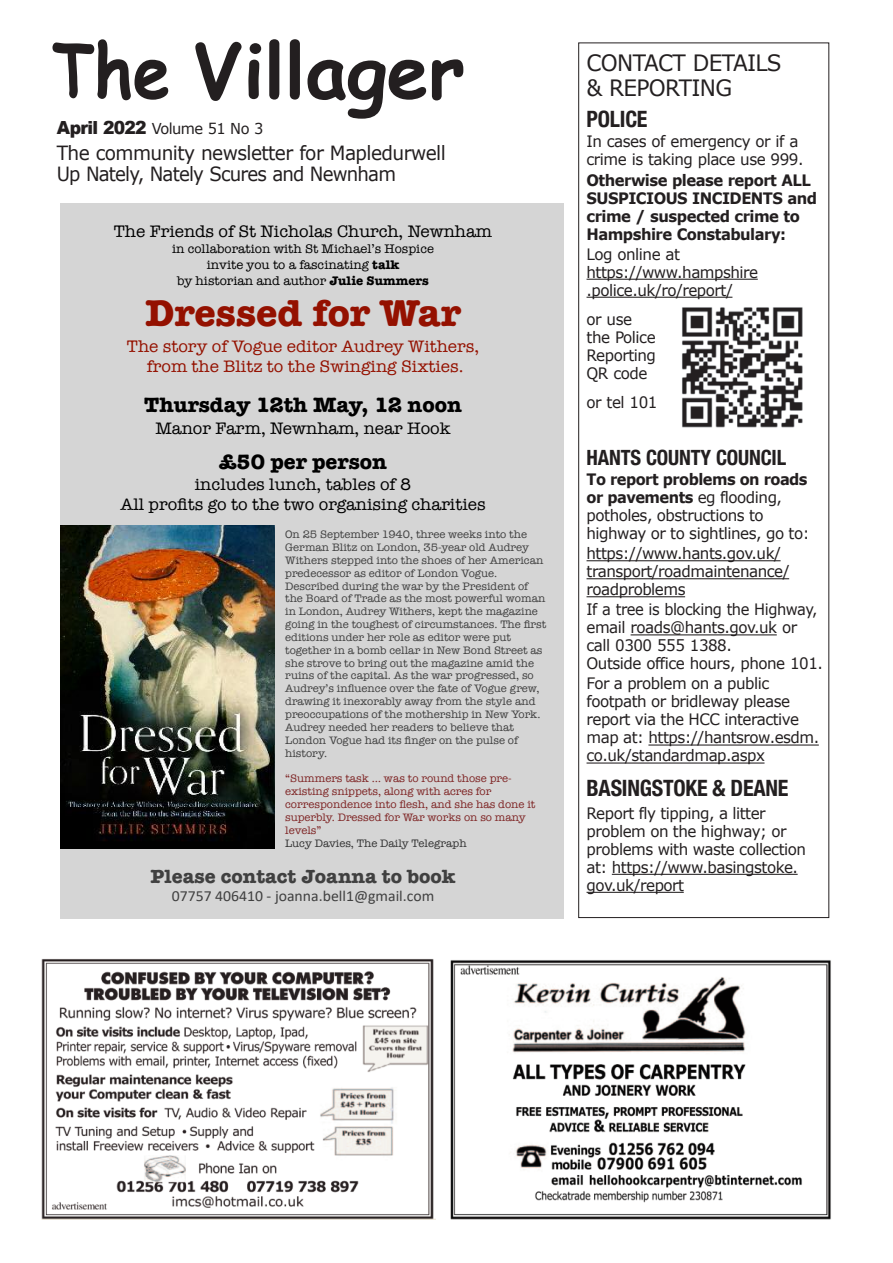
<style>
.page{position:relative;width:893px;height:1263px;background:#fff}
.page>*{position:absolute;margin:0;border:0;box-sizing:border-box;transform-origin:0 0}
.t1{font:700 75px "Comic Sans MS";color:#231f20;scale:.8 1}
.t2{font:38.55px "American Typewriter Bold+VVYRZU";color:#941100}
.t3{font:22.5px/25.5px "Verdana";letter-spacing:-.03em;color:#231f20;scale:.96 1}
.t4{font:700 condensed 22.5px "Helvetica Neue";letter-spacing:-.01em;color:#231f20}
.t5{font:21.45px "American Typewriter Bold+VVYRZU";color:#000}
.t6{font:700 condensed 21px "Helvetica Neue";letter-spacing:-.01em;color:#231f20}
.t7{font:19.65px "American Typewriter Bold+VVYRZU";color:#404040}
.t8{font:19.5px/21px "Verdana";letter-spacing:-.035em;color:#231f20;scale:.95 1}
.t9{font:17.1px/19.6px "American Typewriter+MVVOZS";color:#000;text-align:center}
.t10{font:17.1px/19.6px "American Typewriter+MVVOZS";color:#941100;text-align:center}
.t11{font:15.75px/18px "Verdana";letter-spacing:-.03em;color:#231f20;scale:.96 1}
.t12{font:15.75px/18px "Verdana";letter-spacing:-.03em;color:#231f20;scale:.93 1}
.t13{font:700 15.75px/18px "Verdana";letter-spacing:-.035em;color:#231f20;scale:.94 1}
.t14{font:15.45px "Calibri+FUIOQA";color:#404040}
.t15{font:15px "Verdana";letter-spacing:-.04em;color:#231f20}
.t16{font:12.9px/15.6px "American Typewriter+MVVOZS";color:#000;text-align:center}
.t17{font:11.1px/12.9px "American Typewriter+MVVOZS";color:#404040}
.t18{font:11.1px/12.9px "American Typewriter+MVVOZS";color:#7f2626}
.t19{font:11.1px "American Typewriter+MVVOZS";color:#333}
.s1{font-family:"Arial";font-weight:900;font-size:18px}
.s2{font-family:"American Typewriter Bold+VVYRZU"}
.s3{font-weight:700}
</style>
<div class="page">
<div style="left:61px;top:203px;width:502px;height:715px;background:#d5d5d5"></div>
<img style="left:61px;top:526px;width:214px;height:323px">
<div style="left:578px;top:43px;width:251px;height:875px;border:1px solid #231f20"></div>
<hr style="left:586px;top:279px;width:172px;height:1px;background:#231f20">
<hr style="left:586px;top:297px;width:146px;height:1px;background:#231f20">
<hr style="left:586px;top:560px;width:195px;height:1px;background:#231f20">
<hr style="left:586px;top:578px;width:203px;height:1px;background:#231f20">
<hr style="left:586px;top:596px;width:99px;height:1px;background:#231f20">
<hr style="left:631px;top:634px;width:146px;height:1px;background:#231f20">
<hr style="left:648px;top:744px;width:171px;height:1px;background:#231f20">
<hr style="left:586px;top:762px;width:178px;height:1px;background:#231f20">
<hr style="left:612px;top:874px;width:186px;height:1px;background:#231f20">
<hr style="left:586px;top:892px;width:98px;height:1px;background:#231f20">
<img style="left:682px;top:307px;width:121px;height:121px">
<img style="left:41px;top:959px;width:395px;height:261px">
<img style="left:450px;top:960px;width:381px;height:260px">
<h1 class="t1" style="left:52px;top:15px;width:517px">The Villager</h1>
<h3 class="t15" style="left:57px;top:119px;width:208px"><span class="s1">April 2022</span> Volume 51 No 3</h3>
<h3 class="t8" style="left:57px;top:141px;width:411px">The community newsletter for Mapledurwell<br>Up Nately, Nately Scures and Newnham</h3>
<h3 class="t9" style="left:114px;top:221px;width:380px">The Friends of St Nicholas Church, Newnham</h3>
<p class="t16" style="left:172px;top:241px;width:263px">in collaboration with St Michael’s Hospice invite you to a fascinating <span class="s2">talk<br></span>by historian and author <span class="s2">Julie Summers</span></p>
<h2 class="t2" style="left:145px;top:290px;width:317px">Dressed for War</h2>
<h3 class="t10" style="left:127px;top:337px;width:354px">The story of Vogue editor Audrey Withers, from the Blitz to the Swinging Sixties.</h3>
<h3 class="t5" style="left:144px;top:392px;width:319px">Thursday 12th May, 12 noon</h3>
<h3 class="t9" style="left:155px;top:418px;width:297px">Manor Farm, Newnham, near Hook</h3>
<h3 class="t5" style="left:219px;top:449px;width:169px">£50 per person</h3>
<h3 class="t9" style="left:120px;top:475px;width:367px">includes lunch, tables of 8<br>All profits go to the two organising charities</h3>
<p class="t17" style="left:285px;top:528px;width:263px">On 25 September 1940, three weeks into the German Blitz on London, 35-year old Audrey Withers stepped into the shoes of her American predecessor as editor of London Vogue.<br>Described during the war by the President of the Board of Trade as the most powerful woman in London, Audrey Withers, kept the magazine going in the toughest of circumstances. The first editions under her role as editor were put together in a bomb cellar in New Bond Street as she strove to bring out the magazine amid the ruins of the capital. As the war progressed, so Audrey’s influence over the fate of Vogue grew, drawing it inexorably away from the style and preoccupations of the mothership in New York.<br>Audrey needed her readers to believe that London Vogue had its finger on the pulse of history.</p>
<p class="t18" style="left:285px;top:772px;width:252px">“Summers task … was to round those pre&shy;existing snippets, along with acres for correspondence into flesh, and she has done it superbly. Dressed for War works on so many levels”</p>
<p class="t19" style="left:285px;top:836px;width:183px">Lucy Davies, The Daily Telegraph</p>
<h3 class="t7" style="left:151px;top:864px;width:306px">Please contact Joanna to book</h3>
<h3 class="t14" style="left:172px;top:889px;width:264px">!""#"$%!&amp;%'!$($)*+,,+-./00'123+40-5*3</h3>
<h3 class="t3" style="left:587px;top:49px;width:205px">CONTACT DETAILS &amp; REPORTING</h3>
<h3 class="t4" style="left:587px;top:106px;width:62px">POLICE</h3>
<h3 class="t11" style="left:586px;top:132px;width:228px">In cases of emergency or if a crime is taking place use 999.</h3>
<h3 class="t13" style="left:587px;top:170px;width:247px">Otherwise please report all suspiciOus incidents and crime / suspected crime to<br>Hampshire constabulary:</h3>
<h3 class="t11" style="left:586px;top:244px;width:180px">Log online at https://www.hampshire .police.uk/ro/report/</h3>
<h3 class="t11" style="left:586px;top:310px;width:74px">or use the Police<br>Reporting<br>QR code</h3>
<h3 class="t11" style="left:586px;top:393px;width:75px">or tel 101</h3>
<h3 class="t6" style="left:587px;top:445px;width:201px">HANTS COUNTY COUNCIL</h3>
<h3 class="t11" style="left:586px;top:470px;width:234px"><span class="s3">to report problems on roads or pavements</span> eg flooding, potholes, obstructions to highway or to sightlines, go to:</h3>
<h3 class="t11" style="left:586px;top:544px;width:213px">https://www.hants.gov.uk/ transport/roadmaintenance/ roadproblems</h3>
<h3 class="t12" style="left:586px;top:600px;width:256px">If a tree is blocking the Highway, email roads@hants.gov.uk or call 0300 555 1388.<br>Outside office hours, phone 101.</h3>
<h3 class="t11" style="left:586px;top:674px;width:244px">For a problem on a public footpath or bridleway please report via the HCC interactive map at: https://hantsrow.esdm. co.uk/standardmap.aspx</h3>
<h3 class="t4" style="left:587px;top:775px;width:203px">BASINGSTOKE &amp; DEANE</h3>
<h3 class="t11" style="left:586px;top:803px;width:230px">Report fly tipping, a litter problem on the highway; or problems with waste collection at: https://www.basingstoke. gov.uk/report</h3>
</div>
